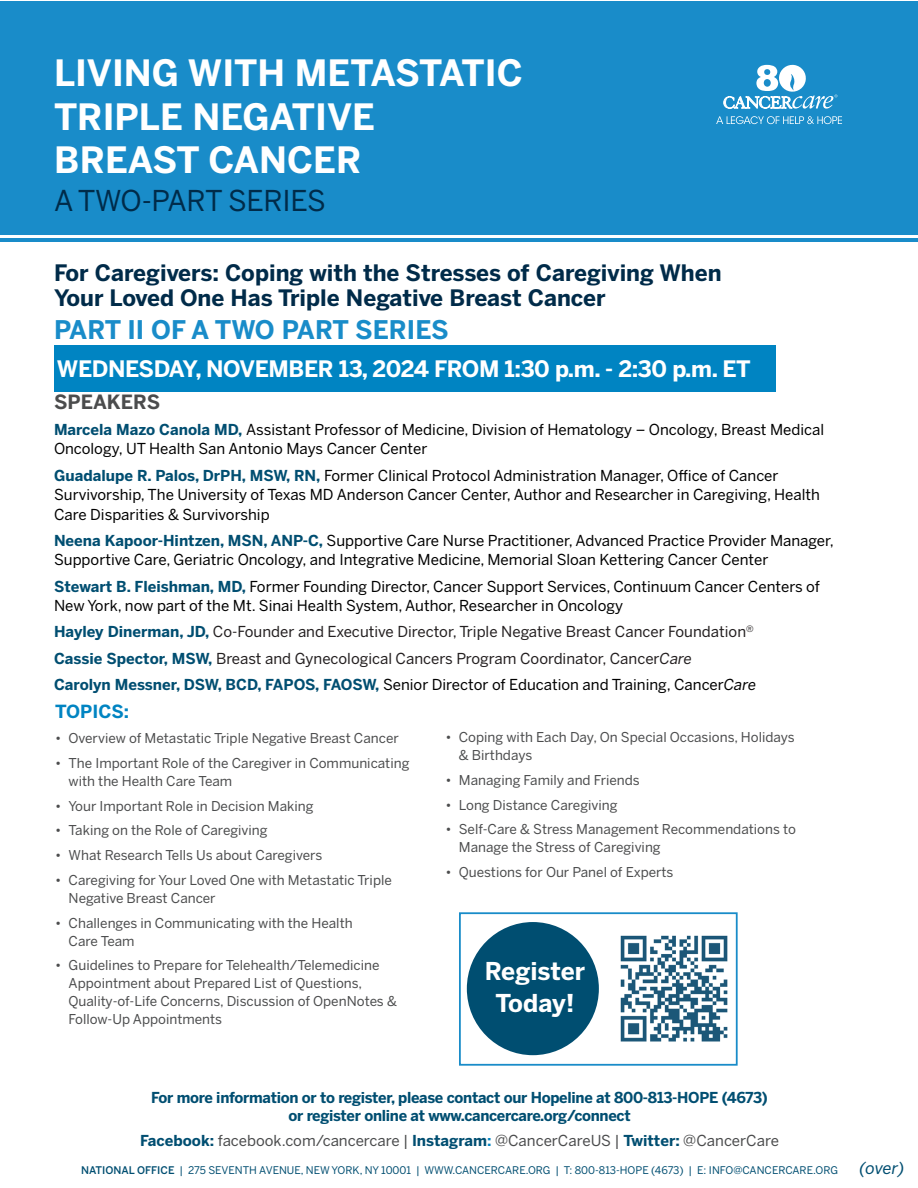
<style>
.page{position:relative;width:918px;height:1188px;background:#fff}
.page>*{position:absolute;margin:0;border:0;box-sizing:border-box;transform-origin:0 0}
.t1{font:700 36px/43.5px "Benton Sans";color:#fff}
.t2{font:28.5px "Benton Sans";letter-spacing:-.01em;color:#002b49}
.Main_Intro{font:700 25.5px "Benton Sans";color:#198cc9}
.t3{font:700 24.45px "Benton Sans";color:#fff}
.Main_Intro-2{font:700 22.5px/25.5px "Benton Sans";color:#002b49}
.t4{font:700 22.5px "Benton Sans";letter-spacing:-.02em;color:#fff}
.t5{font:700 19.5px "Benton Sans";color:#4b4c4d}
.Leadder{font:700 18px "Benton Sans";color:#0084c2}
.Leadder-2{font:italic 16.5px "Benton Sans";color:#004e71}
.t6{font:15px/19.5px "Benton Sans";color:#000}
.Main_Intro-3{font:15px "Benton Sans";color:#231f20}
.Leadder-3{font:700 15px/18px "Benton Sans";letter-spacing:-.02em;color:#004e71;text-align:center}
.Leadder-4{font:15px "Benton Sans";color:#4b4c4d}
.t7{font:13.5px/18px "Benton Sans";color:#4b4c4d}
.t8{font:10.5px "Benton Sans";color:#004e71}
.s1{font-weight:700;color:#004e71}
.s2{font-style:italic}
.s3{font-weight:700;color:#0084c2}
.s4{font-weight:500}
</style>
<div class="page">
<div style="left:0;top:1px;width:918px;height:234px;background:#198cc9"></div>
<hr style="left:0;top:238px;width:918px;height:3px;background:#198cc9">
<div style="left:54px;top:345px;width:722px;height:47px;background:#0084c2"></div>
<div style="left:459px;top:912px;width:279px;height:154px;border:2px solid #198cc9"></div>
<div style="left:467px;top:922px;width:132px;height:133px;background:#004e71;border-radius:50%"></div>
<img style="left:620px;top:935px;width:108px;height:107px">
<svg style="left:716px;top:116px;width:126px;height:8px"></svg>
<svg style="left:724px;top:64px;width:113px;height:45px"></svg>
<p class="t1" style="left:54px;top:51px;width:471px">LIVING WITH METASTATIC<br>TRIPLE NEGATIVE</p>
<p class="t1" style="left:54px;top:138px;width:309px">BREAST CANCER</p>
<p class="t2" style="left:54px;top:184px;width:273px">A TWO-PART SERIES</p>
<p class="Main_Intro-2" style="left:54px;top:260px;width:669px">For Caregivers: Coping with the Stresses of Caregiving When<br>Your Loved One Has Triple Negative Breast Cancer</p>
<p class="Main_Intro" style="left:54px;top:315px;width:396px">PART II OF A TWO PART SERIES</p>
<p class="t4" style="left:57px;top:356px;width:695px">WEDNESDAY, NOVEMBER 13, 2024 FROM 1:30 p.m. - 2:30 p.m. ET</p>
<p class="t5" style="left:54px;top:390px;width:108px">SPEAKERS</p>
<p class="t6" style="left:54px;top:419px;width:772px"><span class="s1">Marcela Mazo Canola MD,</span> Assistant Professor of Medicine, Division of Hematology – Oncology, Breast Medical<br>Oncology, UT Health San Antonio Mays Cancer Center</p>
<p class="t6" style="left:54px;top:465px;width:767px"><span class="s1">Guadalupe R. Palos, DrPH, MSW, RN,</span> Former Clinical Protocol Administration Manager, Office of Cancer<br>Survivorship, The University of Texas MD Anderson Cancer Center, Author and Researcher in Caregiving, Health<br>Care Disparities &amp; Survivorship</p>
<p class="t6" style="left:54px;top:530px;width:782px"><span class="s1">Neena Kapoor-Hintzen, MSN, ANP-C,</span> Supportive Care Nurse Practitioner, Advanced Practice Provider Manager,<br>Supportive Care, Geriatric Oncology, and Integrative Medicine, Memorial Sloan Kettering Cancer Center</p>
<p class="t6" style="left:54px;top:576px;width:768px"><span class="s1">Stewart B. Fleishman, MD,</span> Former Founding Director, Cancer Support Services, Continuum Cancer Centers of<br>New York, now part of the Mt. Sinai Health System, Author, Researcher in Oncology</p>
<p class="Main_Intro-3" style="left:54px;top:623px;width:701px"><span class="s1">Hayley Dinerman, JD,</span> Co-Founder and Executive Director, Triple Negative Breast Cancer Foundation<sup>®</sup></p>
<p class="Main_Intro-3" style="left:54px;top:649px;width:639px"><span class="s1">Cassie Spector, MSW,</span> Breast and Gynecological Cancers Program Coordinator, Cancer<span class="s2">Care</span></p>
<p class="t6" style="left:54px;top:674px;width:704px"><span class="s1">Carolyn Messner, DSW, BCD, FAPOS, FAOSW,</span> Senior Director of Education and Training, Cancer<span class="s2">Care</span></p>
<p class="Leadder" style="left:55px;top:701px;width:76px">TOPICS:</p>
<p class="t7" style="left:55px;top:729px;width:345px">• Overview of Metastatic Triple Negative Breast Cancer</p>
<p class="t7" style="left:69px;top:754px;width:342px;text-indent:-14px">• The Important Role of the Caregiver in Communicating with the Health Care Team</p>
<p class="t7" style="left:55px;top:797px;width:260px">• Your Important Role in Decision Making</p>
<p class="t7" style="left:55px;top:821px;width:214px">• Taking on the Role of Caregiving</p>
<p class="t7" style="left:55px;top:846px;width:269px">• What Research Tells Us about Caregivers</p>
<p class="t7" style="left:69px;top:871px;width:325px;text-indent:-14px">• Caregiving for Your Loved One with Metastatic Triple<br>Negative Breast Cancer</p>
<p class="t7" style="left:69px;top:914px;width:286px;text-indent:-14px">• Challenges in Communicating with the Health<br>Care Team</p>
<p class="t7" style="left:69px;top:956px;width:330px;text-indent:-14px">• Guidelines to Prepare for Telehealth/Telemedicine Appointment about Prepared List of Questions, Quality-of-Life Concerns, Discussion of OpenNotes &amp; Follow-Up Appointments</p>
<p class="t7" style="left:459px;top:728px;width:337px;text-indent:-14px">• Coping with Each Day, On Special Occasions, Holidays &amp; Birthdays</p>
<p class="t7" style="left:445px;top:771px;width:196px">• Managing Family and Friends</p>
<p class="t7" style="left:445px;top:796px;width:174px">• Long Distance Caregiving</p>
<p class="t7" style="left:459px;top:820px;width:339px;text-indent:-14px">• Self-Care &amp; Stress Management Recommendations to<br>Manage the Stress of Caregiving</p>
<p class="t7" style="left:445px;top:863px;width:230px">• Questions for Our Panel of Experts</p>
<p class="t3" style="left:485px;top:957px;width:102px">Register</p>
<p class="t3" style="left:495px;top:988px;width:81px">Today!</p>
<p class="Leadder-3" style="left:151px;top:1088px;width:618px">For more information or to register, please contact our Hopeline at 800-813-HOPE (4673) or register online at www.cancercare.org/connect</p>
<p class="Leadder-4" style="left:140px;top:1131px;width:640px"><span class="s1">Facebook:</span> facebook.com/cancercare | <span class="s1">Instagram</span><span class="s3">:</span> @CancerCareUS | <span class="s1">Twitter:</span> @CancerCare</p>
<p class="t8" style="left:81px;top:1164px;width:758px"><span class="s4">NATIONAL OFFICE</span> | 275 SEVENTH AVENUE, NEW YORK, NY 10001 | WWW.CANCERCARE.ORG | T: 800-813-HOPE (4673) | E: INFO@CANCERCARE.ORG</p>
<p class="Leadder-2" style="left:859px;top:1159px;width:47px">(over)</p>
</div>
